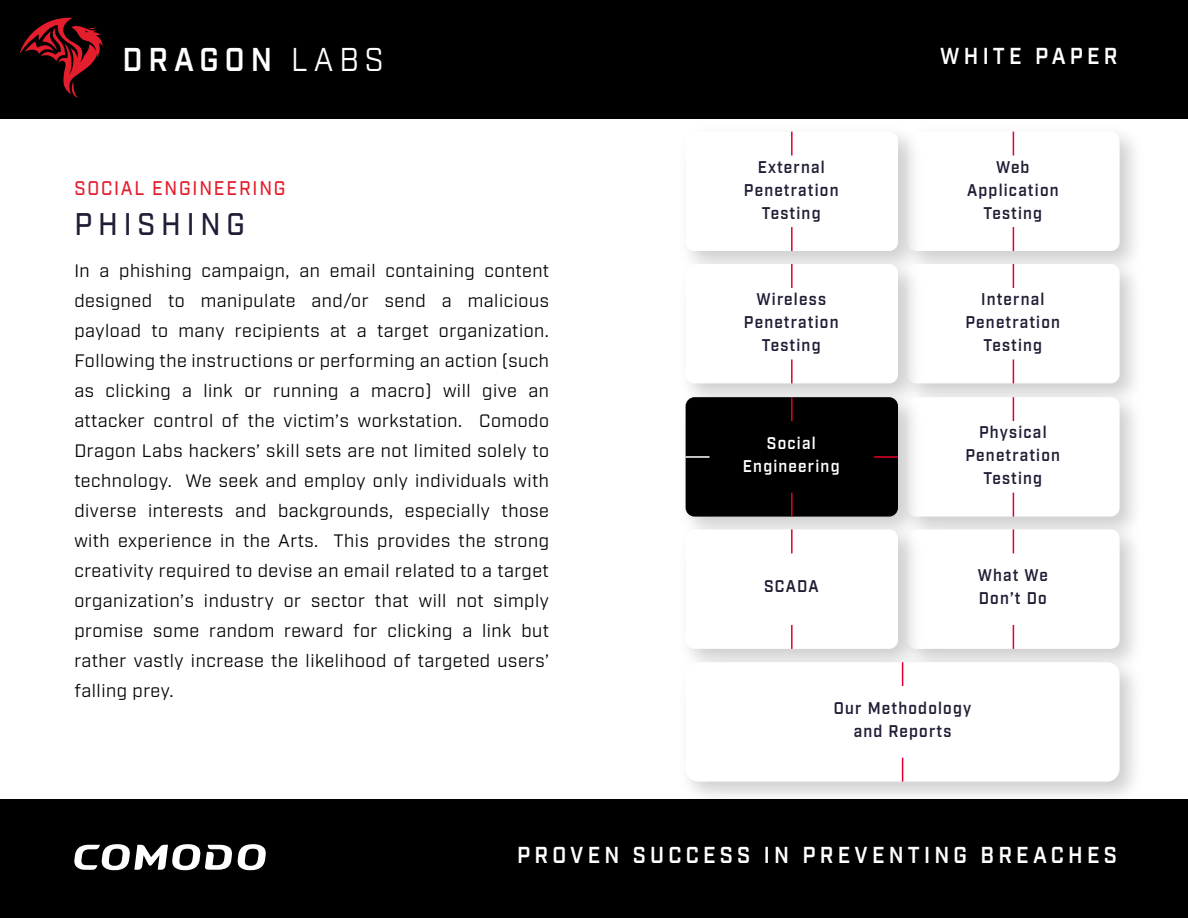
<style>
.page{position:relative;width:1188px;height:918px;background:#fff}
.page>*{position:absolute;margin:0;border:0;box-sizing:border-box;transform-origin:0 0}
.t1{font:600 33px "Industry";letter-spacing:.2em;color:#fff;scale:.91 1}
.t2{font:500 31.35px "Industry";letter-spacing:.205em;color:#221c35;scale:.91 1}
.t3{font:600 23.1px "Industry";letter-spacing:.2em;color:#fff;scale:.91 1}
.t4{font:500 19.8px "Industry";letter-spacing:.1em;color:#e41e2d;scale:.91 1}
.t5{font:18px/30px "Industry";letter-spacing:.03em;color:#000;text-align:justify}
.t6{font:600 16.95px/23.1px "Industry";letter-spacing:.08em;color:#221c35;text-align:center;scale:.91 1}
.t7{font:600 16.95px/23.1px "Industry";letter-spacing:.08em;color:#fff;text-align:center;scale:.91 1}
.s1{font-weight:400}
</style>
<div class="page">
<img style="left:930px;top:118px;width:222px;height:132px">
<div style="left:907px;top:132px;width:213px;height:119px;background:#fff;border-radius:9px"></div>
<svg style="left:1013px;top:132px;width:1px;height:24px"></svg>
<svg style="left:1013px;top:227px;width:1px;height:23px"></svg>
<img style="left:930px;top:250px;width:205px;height:133px">
<div style="left:907px;top:264px;width:213px;height:119px;background:#fff;border-radius:9px"></div>
<svg style="left:1013px;top:264px;width:1px;height:24px"></svg>
<svg style="left:1013px;top:359px;width:1px;height:24px"></svg>
<svg style="left:1013px;top:397px;width:1px;height:24px"></svg>
<svg style="left:1013px;top:493px;width:1px;height:23px"></svg>
<img style="left:930px;top:516px;width:208px;height:132px">
<div style="left:907px;top:529px;width:213px;height:120px;background:#fff;border-radius:9px"></div>
<svg style="left:1013px;top:529px;width:1px;height:24px"></svg>
<svg style="left:1013px;top:625px;width:1px;height:23px"></svg>
<img style="left:672px;top:118px;width:258px;height:132px">
<div style="left:686px;top:132px;width:212px;height:119px;background:#fff;border-radius:9px"></div>
<hr style="left:791px;top:132px;width:2px;height:24px;background:#e2002b">
<hr style="left:791px;top:227px;width:2px;height:24px;background:#e2002b">
<img style="left:689px;top:250px;width:241px;height:133px">
<div style="left:686px;top:264px;width:212px;height:119px;background:#fff;border-radius:9px"></div>
<hr style="left:791px;top:264px;width:2px;height:24px;background:#e2002b">
<hr style="left:791px;top:359px;width:2px;height:24px;background:#e2002b">
<div style="left:686px;top:397px;width:212px;height:120px;background:#000;border-radius:9px"></div>
<hr style="left:791px;top:397px;width:2px;height:24px;background:#e2002b">
<hr style="left:791px;top:493px;width:2px;height:24px;background:#e2002b">
<hr style="left:874px;top:456px;width:24px;height:2px;background:#e2002b">
<hr style="left:686px;top:456px;width:24px;height:2px;background:#fff">
<img style="left:689px;top:516px;width:241px;height:132px">
<div style="left:686px;top:529px;width:212px;height:120px;background:#fff;border-radius:9px"></div>
<hr style="left:791px;top:529px;width:2px;height:24px;background:#e2002b">
<hr style="left:791px;top:625px;width:2px;height:24px;background:#e2002b">
<img style="left:672px;top:648px;width:480px;height:152px">
<div style="left:686px;top:662px;width:434px;height:120px;background:#fff;border-radius:13px"></div>
<svg style="left:902px;top:662px;width:1px;height:24px"></svg>
<svg style="left:902px;top:758px;width:1px;height:24px"></svg>
<div style="left:0;top:0;width:1188px;height:118px;background:#000"></div>
<div style="left:0;top:800px;width:1188px;height:118px;background:#000"></div>
<svg style="left:74px;top:844px;width:192px;height:26px"></svg>
<svg style="left:20px;top:17px;width:83px;height:81px"></svg>
<h1 class="t1" style="left:123px;top:40px;width:288px">DRAGON <span class="s1">LABS</span></h1>
<p class="t3" style="left:940px;top:42px;width:196px">WHITE PAPER</p>
<p class="t4" style="left:74px;top:176px;width:234px">SOCIAL ENGINEERING</p>
<h2 class="t2" style="left:74px;top:205px;width:189px">PHISHING</h2>
<p class="t5" style="left:74px;top:256px;width:476px">In a phishing campaign, an email containing content designed to manipulate and/or send a malicious payload to many recipients at a target organization.<br>Following the instructions or performing an action (such as clicking a link or running a macro) will give an attacker control of the victim’s workstation. Comodo Dragon Labs hackers’ skill sets are not limited solely to technology. We seek and employ only individuals with diverse interests and backgrounds, especially those with experience in the Arts. This provides the strong creativity required to devise an email related to a target organization’s industry or sector that will not simply promise some random reward for clicking a link but rather vastly increase the likelihood of targeted users’ falling prey.</p>
<p class="t6" style="left:744px;top:156px;width:105px">External<br>Penetration<br>Testing</p>
<p class="t6" style="left:744px;top:288px;width:105px">Wireless<br>Penetration<br>Testing</p>
<p class="t7" style="left:743px;top:432px;width:108px">Social<br>Engineering</p>
<p class="t6" style="left:764px;top:575px;width:61px">SCADA</p>
<p class="t6" style="left:967px;top:156px;width:102px">Web<br>Application<br>Testing</p>
<p class="t6" style="left:966px;top:288px;width:105px">Internal<br>Penetration<br>Testing</p>
<p class="t6" style="left:966px;top:421px;width:105px">Physical<br>Penetration<br>Testing</p>
<p class="t6" style="left:978px;top:564px;width:78px;text-align:left">What We<br>Don’t Do</p>
<p class="t6" style="left:834px;top:697px;width:153px">Our Methodology and Reports</p>
<p class="t3" style="left:517px;top:842px;width:661px">PROVEN SUCCESS IN PREVENTING BREACHES</p>
</div>
